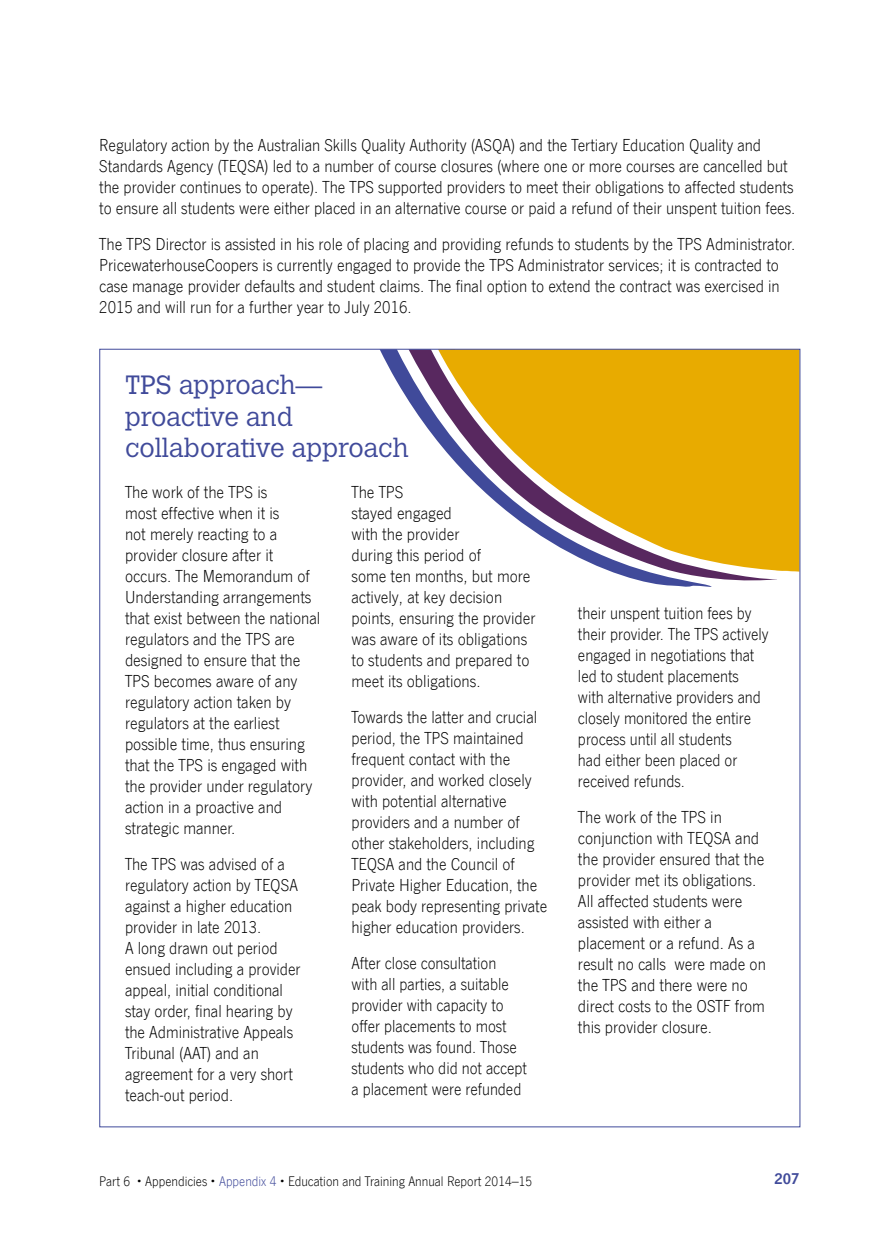
<style>
.page{position:relative;width:874px;height:1241px;background:#fff}
.page>*{position:absolute;margin:0;border:0;box-sizing:border-box;transform-origin:0 0}
.t1{font:300 26.25px/31.5px "Calvert";color:#404a9a}
.EDU_Body{font:300 17.5px/21px "News Gothic Com";color:#000}
.t2{font:700 15.75px "News Gothic Com";color:#404a9a}
.t3{font:300 14px "News Gothic Com";color:#000}
.s1{color:#404a9a}
</style>
<div class="page">
<svg style="left:380px;top:351px;width:331px;height:236px"></svg>
<svg style="left:438px;top:351px;width:356px;height:220px;fill:#e8ab00"></svg>
<p class="EDU_Body" style="left:99px;top:135px;width:697px">Regulatory action by the Australian Skills Quality Authority (ASQA) and the Tertiary Education Quality and Standards Agency (TEQSA) led to a number of course closures (where one or more courses are cancelled but the provider continues to operate). The TPS supported providers to meet their obligations to affected students to ensure all students were either placed in an alternative course or paid a refund of their unspent tuition fees.</p>
<p class="EDU_Body" style="left:99px;top:233px;width:697px">The TPS Director is assisted in his role of placing and providing refunds to students by the TPS Administrator.<br>PricewaterhouseCoopers is currently engaged to provide the TPS Administrator services; it is contracted to case manage provider defaults and student claims. The final option to extend the contract was exercised in 2015 and will run for a further year to July 2016.</p>
<p class="t1" style="left:125px;top:369px;width:285px">TPS approach— proactive and collaborative approach</p>
<p class="EDU_Body" style="left:125px;top:482px;width:197px">The work of the TPS is<br>most effective when it is<br>not merely reacting to a provider closure after it occurs. The Memorandum of<br>Understanding arrangements that exist between the national regulators and the TPS are designed to ensure that the<br>TPS becomes aware of any regulatory action taken by regulators at the earliest possible time, thus ensuring that the TPS is engaged with the provider under regulatory action in a proactive and strategic manner.</p>
<p class="EDU_Body" style="left:125px;top:853px;width:177px">The TPS was advised of a regulatory action by TEQSA against a higher education provider in late 2013.<br>A long drawn out period ensued including a provider appeal, initial conditional stay order, final hearing by the Administrative Appeals<br>Tribunal (AAT) and an agreement for a very short teach-out period.</p>
<p class="EDU_Body" style="left:351px;top:482px;width:185px">The TPS<br>stayed engaged<br>with the provider<br>during this period of<br>some ten months, but more actively, at key decision points, ensuring the provider was aware of its obligations to students and prepared to meet its obligations.</p>
<p class="EDU_Body" style="left:351px;top:706px;width:197px">Towards the latter and crucial period, the TPS maintained frequent contact with the provider, and worked closely with potential alternative providers and a number of other stakeholders, including<br>TEQSA and the Council of<br>Private Higher Education, the peak body representing private higher education providers.</p>
<p class="EDU_Body" style="left:351px;top:952px;width:177px">After close consultation<br>with all parties, a suitable provider with capacity to offer placements to most students was found. Those students who did not accept a placement were refunded</p>
<p class="EDU_Body" style="left:577px;top:603px;width:192px">their unspent tuition fees by their provider. The TPS actively engaged in negotiations that led to student placements with alternative providers and closely monitored the entire process until all students<br>had either been placed or received refunds.</p>
<p class="EDU_Body" style="left:577px;top:807px;width:189px">The work of the TPS in conjunction with TEQSA and the provider ensured that the provider met its obligations.<br>All affected students were assisted with either a placement or a refund. As a result no calls were made on the TPS and there were no direct costs to the OSTF from this provider closure.</p>
<p class="t3" style="left:99px;top:1174px;width:434px">Part 6 Appendicies <span class="s1">Appendix 4</span> Education and Training Annual Report 2014–15</p>
<p class="t2" style="left:774px;top:1169px;width:27px">207</p>
</div>
